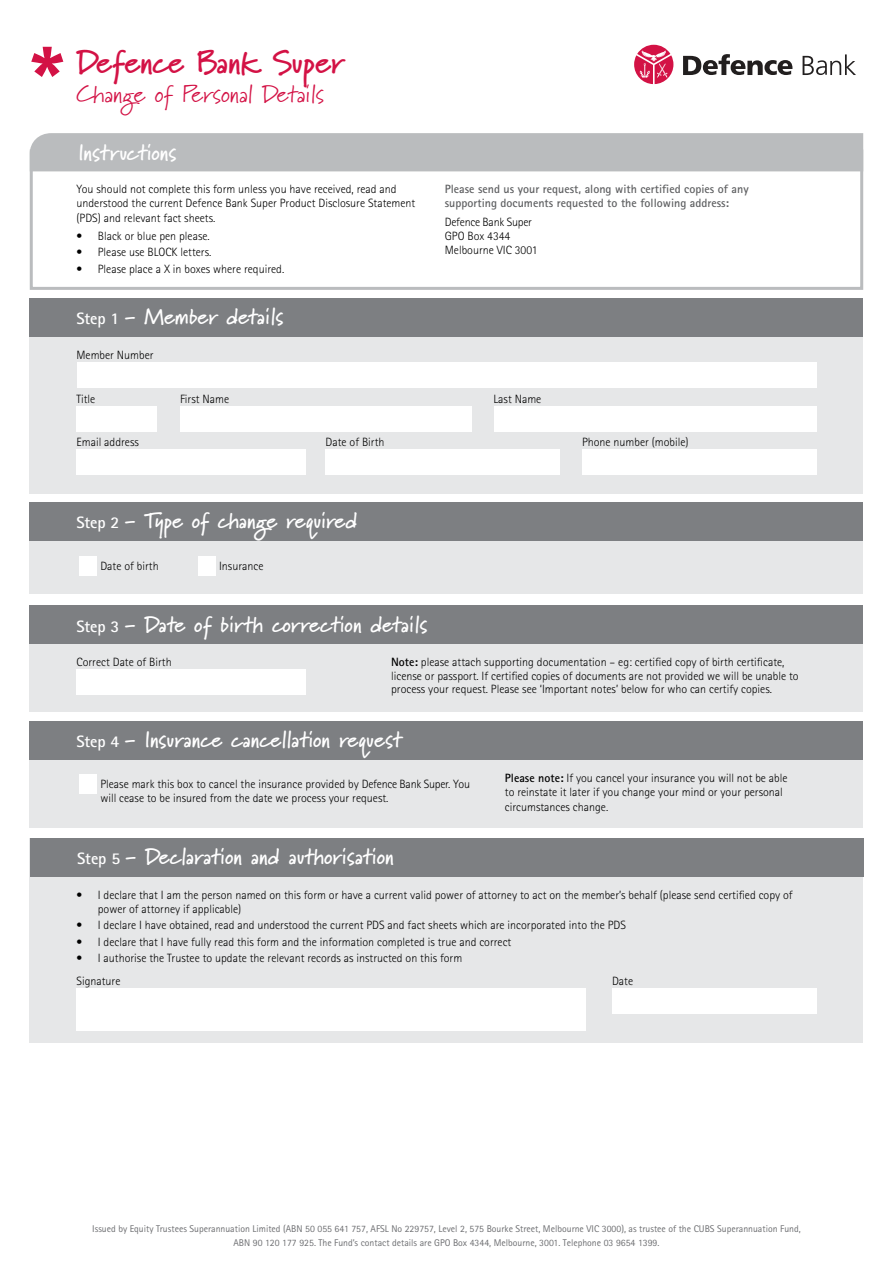
<style>
.page{position:relative;width:893px;height:1263px;background:#fff}
.page>*{position:absolute;margin:0;border:0;box-sizing:border-box;transform-origin:0 0}
.t1{font:700 33px "Marydale";letter-spacing:-.01em;color:#d31245}
.t2{font:24px "Marydale";color:#d31245}
.t3{font:700 22.5px "Marydale";color:#fff}
.t4{font:300 12px/14.2px "Rotis Sans Serif";color:#000}
.t5{font:700 12px/14.2px "Rotis Sans Serif";color:#5f6062}
.t6{font:9.75px/13.5px "Rotis Sans Serif";color:#6d6e71;text-align:center}
.s1{font-family:"Rotis Sans Serif";font-size:16.5px}
.s2{font-weight:700}
</style>
<div class="page">
<div style="left:30px;top:149px;width:833px;height:141px;border:3px solid #babcbe"></div>
<div style="left:30px;top:133px;width:833px;height:38px;background:#babcbe"></div>
<div style="left:30px;top:298px;width:833px;height:196px;background:#e6e7e8"></div>
<div style="left:30px;top:502px;width:833px;height:92px;background:#e6e7e8"></div>
<div style="left:30px;top:606px;width:833px;height:106px;background:#e6e7e8"></div>
<div style="left:30px;top:721px;width:833px;height:107px;background:#e6e7e8"></div>
<div style="left:30px;top:606px;width:833px;height:38px;background:#7d7f82"></div>
<div style="left:30px;top:721px;width:833px;height:39px;background:#7d7f82"></div>
<div style="left:77px;top:363px;width:739px;height:25px;background:#fff"></div>
<div style="left:77px;top:406px;width:80px;height:26px;background:#fff"></div>
<div style="left:180px;top:406px;width:292px;height:26px;background:#fff"></div>
<div style="left:494px;top:406px;width:322px;height:26px;background:#fff"></div>
<div style="left:77px;top:449px;width:229px;height:26px;background:#fff"></div>
<div style="left:326px;top:449px;width:234px;height:26px;background:#fff"></div>
<div style="left:582px;top:449px;width:234px;height:26px;background:#fff"></div>
<div style="left:79px;top:556px;width:17px;height:20px;background:#fff"></div>
<div style="left:198px;top:556px;width:17px;height:20px;background:#fff"></div>
<div style="left:79px;top:774px;width:17px;height:20px;background:#fff"></div>
<div style="left:77px;top:669px;width:229px;height:25px;background:#fff"></div>
<div style="left:30px;top:298px;width:833px;height:39px;background:#7d7f82"></div>
<div style="left:30px;top:502px;width:833px;height:39px;background:#7d7f82"></div>
<div style="left:30px;top:838px;width:833px;height:204px;background:#e6e7e8"></div>
<div style="left:77px;top:988px;width:509px;height:42px;background:#fff"></div>
<div style="left:612px;top:988px;width:204px;height:26px;background:#fff"></div>
<div style="left:31px;top:838px;width:833px;height:39px;background:#7d7f82"></div>
<svg style="left:31px;top:47px;width:32px;height:30px"></svg>
<svg style="left:634px;top:45px;width:39px;height:39px"></svg>
<svg style="left:683px;top:54px;width:109px;height:21px"></svg>
<svg style="left:803px;top:54px;width:53px;height:21px"></svg>
<h1 class="t1" style="left:77px;top:42px;width:269px">Defence Bank Super</h1>
<h2 class="t2" style="left:77px;top:80px;width:249px">Change of Personal Details</h2>
<h3 class="t3" style="left:78px;top:139px;width:100px">Instructions</h3>
<p class="t4" style="left:77px;top:182px;width:340px">You should not complete this form unless you have received, read and understood the current Defence Bank Super Product Disclosure Statement (PDS) and relevant fact sheets.</p>
<p class="t4" style="left:77px;top:229px;width:135px">• Black or blue pen please.</p>
<p class="t4" style="left:77px;top:245px;width:136px">• Please use BLOCK letters.</p>
<p class="t4" style="left:77px;top:262px;width:209px">• Please place a X in boxes where required.</p>
<h3 class="t3" style="left:77px;top:303px;width:209px"><span class="s1">Step 1</span> - Member details</h3>
<p class="t5" style="left:445px;top:181px;width:305px">Please send us your request, along with certified copies of any supporting documents requested to the following address:</p>
<p class="t4" style="left:445px;top:214px;width:94px">Defence Bank Super<br>GPO Box 4344<br>Melbourne VIC 3001</p>
<p class="t4" style="left:77px;top:348px;width:79px">Member Number</p>
<p class="t4" style="left:77px;top:392px;width:20px">Title</p>
<p class="t4" style="left:180px;top:392px;width:51px">First Name</p>
<p class="t4" style="left:494px;top:392px;width:49px">Last Name</p>
<p class="t4" style="left:77px;top:435px;width:64px">Email address</p>
<p class="t4" style="left:326px;top:435px;width:60px">Date of Birth</p>
<p class="t4" style="left:582px;top:435px;width:108px">Phone number (mobile)</p>
<h3 class="t3" style="left:77px;top:507px;width:282px"><span class="s1">Step 2</span> - Type of change required</h3>
<p class="t4" style="left:100px;top:559px;width:60px">Date of birth</p>
<p class="t4" style="left:219px;top:559px;width:46px">Insurance</p>
<h3 class="t3" style="left:77px;top:611px;width:352px"><span class="s1">Step 3</span> - Date of birth correction details</h3>
<p class="t4" style="left:77px;top:655px;width:97px">Correct Date of Birth</p>
<p class="t4" style="left:391px;top:655px;width:409px;line-height:13.5px"><span class="s2">Note:</span> please attach supporting documentation – eg: certified copy of birth certificate, license or passport. If certified copies of documents are not provided we will be unable to process your request. Please see ‘Important notes’ below for who can certify copies.</p>
<h3 class="t3" style="left:77px;top:726px;width:327px"><span class="s1">Step 4</span> - Insurance cancellation request</h3>
<p class="t4" style="left:100px;top:777px;width:371px">Please mark this box to cancel the insurance provided by Defence Bank Super. You will cease to be insured from the date we process your request.</p>
<h3 class="t3" style="left:77px;top:843px;width:318px"><span class="s1">Step 5</span> - Declaration and authorisation</h3>
<p class="t4" style="left:505px;top:771px;width:284px"><span class="s2">Please note:</span> If you cancel your insurance you will not be able to reinstate it later if you change your mind or your personal circumstances change.</p>
<p class="t4" style="left:98px;top:887px;width:696px;text-indent:-21px">• I declare that I am the person named on this form or have a current valid power of attorney to act on the member’s behalf (please send certified copy of power of attorney if applicable)</p>
<p class="t4" style="left:77px;top:918px;width:551px">• I declare I have obtained, read and understood the current PDS and fact sheets which are incorporated into the PDS</p>
<p class="t4" style="left:77px;top:934px;width:436px">• I declare that I have fully read this form and the information completed is true and correct</p>
<p class="t4" style="left:77px;top:946px;width:387px;line-height:22.8px">• I authorise the Trustee to update the relevant records as instructed on this form<br>Signature</p>
<p class="t4" style="left:612px;top:973px;width:23px">Date</p>
<p class="t6" style="left:92px;top:1222px;width:710px">Issued by Equity Trustees Superannuation Limited (ABN 50 055 641 757, AFSL No 229757, Level 2, 575 Bourke Street, Melbourne VIC 3000), as trustee of the CUBS Superannuation Fund,<br>ABN 90 120 177 925. The Fund’s contact details are GPO Box 4344, Melbourne, 3001. Telephone 03 9654 1399.</p>
</div>
